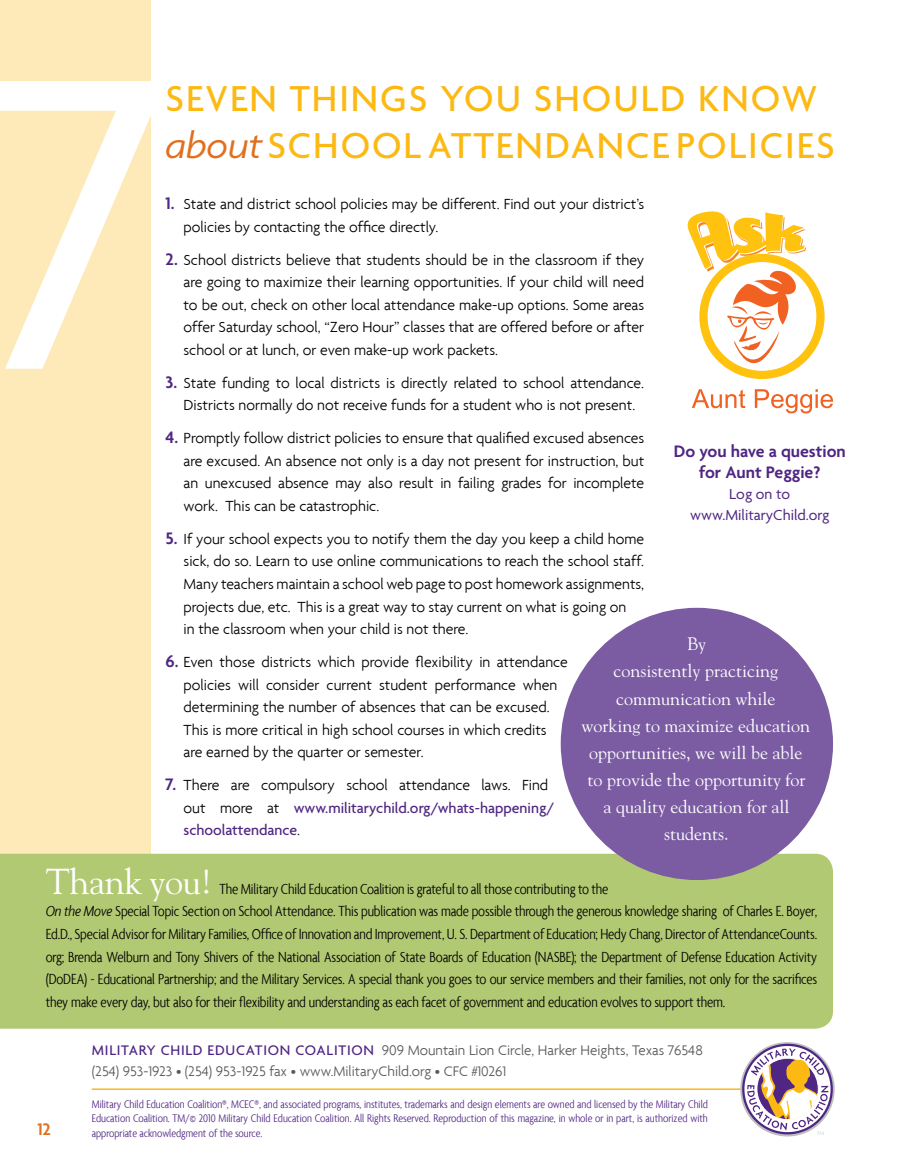
<style>
.page{position:relative;width:905px;height:1175px;background:#fff}
.page>*{position:absolute;margin:0;border:0;box-sizing:border-box;transform-origin:0 0}
.t1{font:500 39px/46.8px "Agenda";letter-spacing:.05em;color:#fdb913}
.t2{font:36px "Goudy";letter-spacing:-.01em;color:#fff}
.t3{font:18px/27px "Goudy";color:#fff;text-align:center}
.t4{font:600 18px/21px "Agenda";color:#4f2683;text-align:center}
.t5{font:600 18px "Agenda";color:#e0701e}
.t6{font:300 15.75px/22.5px "Agenda";color:#000}
.t7{font:300 condensed 15.75px/22.5px "Agenda";letter-spacing:-.01em;color:#000}
.t8{font:500 15.75px/22.5px "Agenda";color:#4f2683}
.t9{font:15.75px/21px "Agenda";color:#4f2683;text-align:center}
.t10{font:300 15px/21px "Agenda";color:#58595b}
.t11{font:300 condensed 12px/14.4px "Agenda";color:#4f2683;text-align:justify}
.s1{font-weight:400;font-style:italic;color:#e0701e}
.s2{font-weight:600;font-size:18px;color:#4f2683}
.s3{font-weight:600;font-size:18px}
.s4{font-weight:300;color:#000}
.s5{font-style:italic}
.s6{font-weight:500;color:#4f2683}
</style>
<div class="page">
<hr style="left:92px;top:1088px;width:652px;height:1px;background:#fdb913">
<svg style="left:740px;top:1042px;width:94px;height:94px"></svg>
<svg style="left:742px;top:1043px;width:90px;height:91px"></svg>
<svg style="left:747px;top:1048px;width:81px;height:86px"></svg>
<div style="left:0;top:0;width:150px;height:947px;background:#feeab8"></div>
<svg style="left:0;top:81px;width:151px;height:288px"></svg>
<svg style="left:687px;top:211px;width:146px;height:202px"></svg>
<div style="left:0;top:853px;width:833px;height:175px;background:#b2c973"></div>
<div style="left:560px;top:608px;width:273px;height:272px;background:#7b5ca2;border-radius:50%"></div>
<h1 class="t1" style="left:165px;top:74px;width:666px">SEVEN THINGS YOU SHOULD KNOW <span class="s1">about</span> SCHOOL ATTENDANCE POLICIES</h1>
<p class="t6" style="left:183px;top:193px;width:462px;text-indent:-18px"><span class="s2">1.</span> State and district school policies may be different. Find out your district’s policies by contacting the office directly.</p>
<p class="t6" style="left:183px;top:248px;width:462px;text-align:justify;text-indent:-18px"><span class="s2">2.</span> School districts believe that students should be in the classroom if they are going to maximize their learning opportunities. If your child will need to be out, check on other local attendance make-up options. Some areas offer Saturday school, “Zero Hour” classes that are offered before or after school or at lunch, or even make-up work packets.</p>
<p class="t6" style="left:165px;top:371px;width:480px;text-align:center"><span class="s2">3.</span> State funding to local districts is directly related to school attendance.<br>Districts normally do not receive funds for a student who is not present.</p>
<p class="t6" style="left:183px;top:427px;width:462px;text-align:justify;text-indent:-18px"><span class="s2">4.</span> Promptly follow district policies to ensure that qualified excused absences are excused. An absence not only is a day not present for instruction, but an unexcused absence may also result in failing grades for incomplete work. This can be catastrophic.</p>
<p class="t6" style="left:183px;top:527px;width:462px;text-indent:-18px"><span class="s2">5.</span> If your school expects you to notify them the day you keep a child home sick, do so. Learn to use online communications to reach the school staff.<br>Many teachers maintain a school web page to post homework assignments, projects due, etc. This is a great way to stay current on what is going on<br>in the classroom when your child is not there.</p>
<p class="t6" style="left:183px;top:650px;width:385px;text-indent:-18px"><span class="s2">6.</span> Even those districts which provide flexibility in attendance policies will consider current student performance when determining the number of absences that can be excused.<br>This is more critical in high school courses in which credits are earned by the quarter or semester.</p>
<p class="t8" style="left:183px;top:773px;width:372px;text-indent:-18px"><span class="s3">7.</span> <span class="s4">There are compulsory school attendance laws. Find out more at</span> WWW.MILITARYCHILD.ORG/WHATS-HAPPENING/<br>SCHOOLATTENDANCE<span class="s4">.</span></p>
<p class="t4" style="left:673px;top:440px;width:174px">Do you have a question for Aunt Peggie?</p>
<p class="t9" style="left:690px;top:483px;width:140px">Log on to www.MilitaryChild.org</p>
<p class="t3" style="left:581px;top:630px;width:230px">By<br>consistently practicing communication while<br>working to maximize education opportunities, we will be able to provide the opportunity for a quality education for all students.</p>
<h2 class="t2" style="left:46px;top:859px;width:168px">Thank you!</h2>
<p class="t7" style="left:46px;top:877px;width:773px;text-indent:174px">The Military Child Education Coalition is grateful to all those contributing to the<br><span class="s5">On the Move</span> Special Topic Section on School Attendance. This publication was made possible through the generous knowledge sharing of Charles E. Boyer, Ed.D., Special Advisor for Military Families, Office of Innovation and Improvement, U. S. Department of Education; Hedy Chang, Director of AttendanceCounts. org; Brenda Welburn and Tony Shivers of the National Association of State Boards of Education (NASBE); the Department of Defense Education Activity (DoDEA) - Educational Partnership; and the Military Services. A special thank you goes to our service members and their families, not only for the sacrifices they make every day, but also for their flexibility and understanding as each facet of government and education evolves to support them.</p>
<p class="t5" style="left:37px;top:1117px;width:15px">12</p>
<p class="t10" style="left:92px;top:1039px;width:612px"><span class="s6">MILITARY CHILD EDUCAT ION COALIT ION</span> 909 Mountain Lion Circle, Harker Heights, Texas 76548 (254) 953-1923 • (254) 953-1925 fax • www.MilitaryChild.org • CFC #10261</p>
<p class="t11" style="left:92px;top:1096px;width:617px">Military Child Education Coalition®, MCEC®, and associated programs, institutes, trademarks and design elements are owned and licensed by the Military Child Education Coalition. TM/© 2010 Military Child Education Coalition. All Rights Reserved. Reproduction of this magazine, in whole or in part, is authorized with appropriate acknowledgment of the source.</p>
</div>
